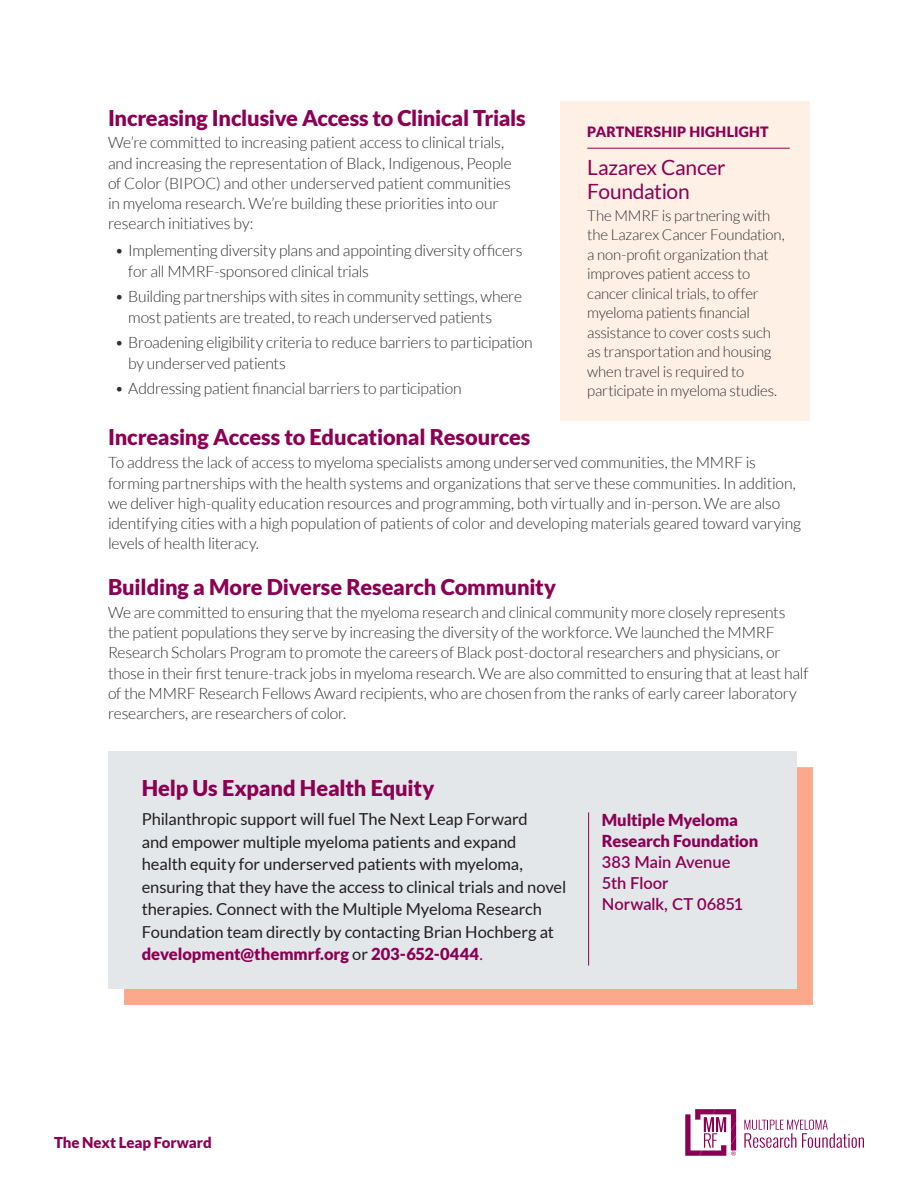
<style>
.page{position:relative;width:918px;height:1188px;background:#fff}
.page>*{position:absolute;margin:0;border:0;box-sizing:border-box;transform-origin:0 0}
.t1{font:900 21.75px "Lato";letter-spacing:-.01em;color:#8c0054}
.t2{font:21px/24px "Lato";letter-spacing:-.02em;color:#8c0054}
.Call-out_BODY{font:16.5px/22.5px "Lato";letter-spacing:-.005em;color:#231f20}
.BODY{font:600 16.5px/21px "Lato";color:#8c0054}
.BODY-2{font:900 16.5px/21px "Lato";letter-spacing:-.01em;color:#8c0054}
.BODY-3{font:300 15.75px/20.2px "Lato";letter-spacing:-.015em;color:#312f30}
.BODY-4{font:300 15px/19.5px "Lato";letter-spacing:-.015em;color:#312f30}
.t3{font:900 15px "Lato";letter-spacing:-.005em;color:#8c0054}
.t4{font:900 14.25px "Lato";letter-spacing:.015em;color:#8c0054}
.s1{font-weight:900;color:#8c0054}
.s2{color:#8c0054}
</style>
<div class="page">
<svg style="left:744px;top:1120px;width:120px;height:28px"></svg>
<svg style="left:685px;top:1109px;width:51px;height:47px"></svg>
<div style="left:124px;top:768px;width:689px;height:237px;background:#fca88c"></div>
<div style="left:108px;top:752px;width:688px;height:237px;background:#e3e7ea"></div>
<hr style="left:588px;top:812px;width:1px;height:154px;background:#8c0054">
<div style="left:560px;top:101px;width:250px;height:320px;background:#fff0e6"></div>
<hr style="left:587px;top:148px;width:203px;height:1px;background:#8c0054">
<h5 class="t1" style="left:108px;top:105px;width:419px">Increasing Inclusive Access to Clinical Trials</h5>
<p class="BODY-3" style="left:108px;top:133px;width:405px">We’re committed to increasing patient access to clinical trials, and increasing the representation of Black, Indigenous, People of Color (BIPOC) and other underserved patient communities in myeloma research. We’re building these priorities into our research initiatives by:</p>
<p class="BODY-3" style="left:128px;top:241px;width:396px;text-indent:-14px">• Implementing diversity plans and appointing diversity officers for all MMRF-sponsored clinical trials</p>
<p class="BODY-3" style="left:128px;top:287px;width:395px;text-indent:-14px">• Building partnerships with sites in community settings, where most patients are treated, to reach underserved patients</p>
<p class="BODY-3" style="left:128px;top:333px;width:406px;text-indent:-14px">• Broadening eligibility criteria to reduce barriers to participation by underserved patients</p>
<p class="BODY-3" style="left:115px;top:378px;width:348px">• Addressing patient financial barriers to participation</p>
<h5 class="t1" style="left:108px;top:425px;width:424px">Increasing Access to Educational Resources</h5>
<p class="BODY-3" style="left:108px;top:453px;width:694px">To address the lack of access to myeloma specialists among underserved communities, the MMRF is forming partnerships with the health systems and organizations that serve these communities. In addition, we deliver high-quality education resources and programming, both virtually and in-person. We are also identifying cities with a high population of patients of color and developing materials geared toward varying levels of health literacy.</p>
<h5 class="t1" style="left:108px;top:574px;width:450px">Building a More Diverse Research Community</h5>
<p class="BODY-3" style="left:108px;top:602px;width:702px">We are committed to ensuring that the myeloma research and clinical community more closely represents the patient populations they serve by increasing the diversity of the workforce. We launched the MMRF Research Scholars Program to promote the careers of Black post-doctoral researchers and physicians, or those in their first tenure-track jobs in myeloma research. We are also committed to ensuring that at least half of the MMRF Research Fellows Award recipients, who are chosen from the ranks of early career laboratory researchers, are researchers of color.</p>
<h3 class="t4" style="left:587px;top:123px;width:183px">PARTNERSHIP HIGHLIGHT</h3>
<h6 class="t2" style="left:587px;top:155px;width:140px">Lazarex Cancer<br>Foundation</h6>
<p class="BODY-4" style="left:587px;top:206px;width:199px">The MMRF is partnering with the Lazarex Cancer Foundation, a non-profit organization that improves patient access to cancer clinical trials, to offer myeloma patients financial assistance to cover costs such as transportation and housing when travel is required to participate in myeloma studies.</p>
<h5 class="t1" style="left:142px;top:775px;width:294px">Help Us Expand Health Equity</h5>
<p class="Call-out_BODY" style="left:142px;top:808px;width:426px">Philanthropic support will fuel The Next Leap Forward<br>and empower multiple myeloma patients and expand<br>health equity for underserved patients with myeloma, ensuring that they have the access to clinical trials and novel therapies. Connect with the Multiple Myeloma Research Foundation team directly by contacting Brian Hochberg at <span class="s1">development@themmrf.org</span> or <span class="s1">203-652-0444</span><span class="s2">.</span></p>
<p class="BODY-2" style="left:602px;top:809px;width:158px">Multiple Myeloma<br>Research Foundation</p>
<p class="BODY" style="left:602px;top:851px;width:130px">383 Main Avenue<br>5th Floor</p>
<p class="BODY" style="left:602px;top:893px;width:143px">Norwalk, CT 06851</p>
<p class="t3" style="left:54px;top:1133px;width:159px">The Next Leap Forward</p>
</div>
